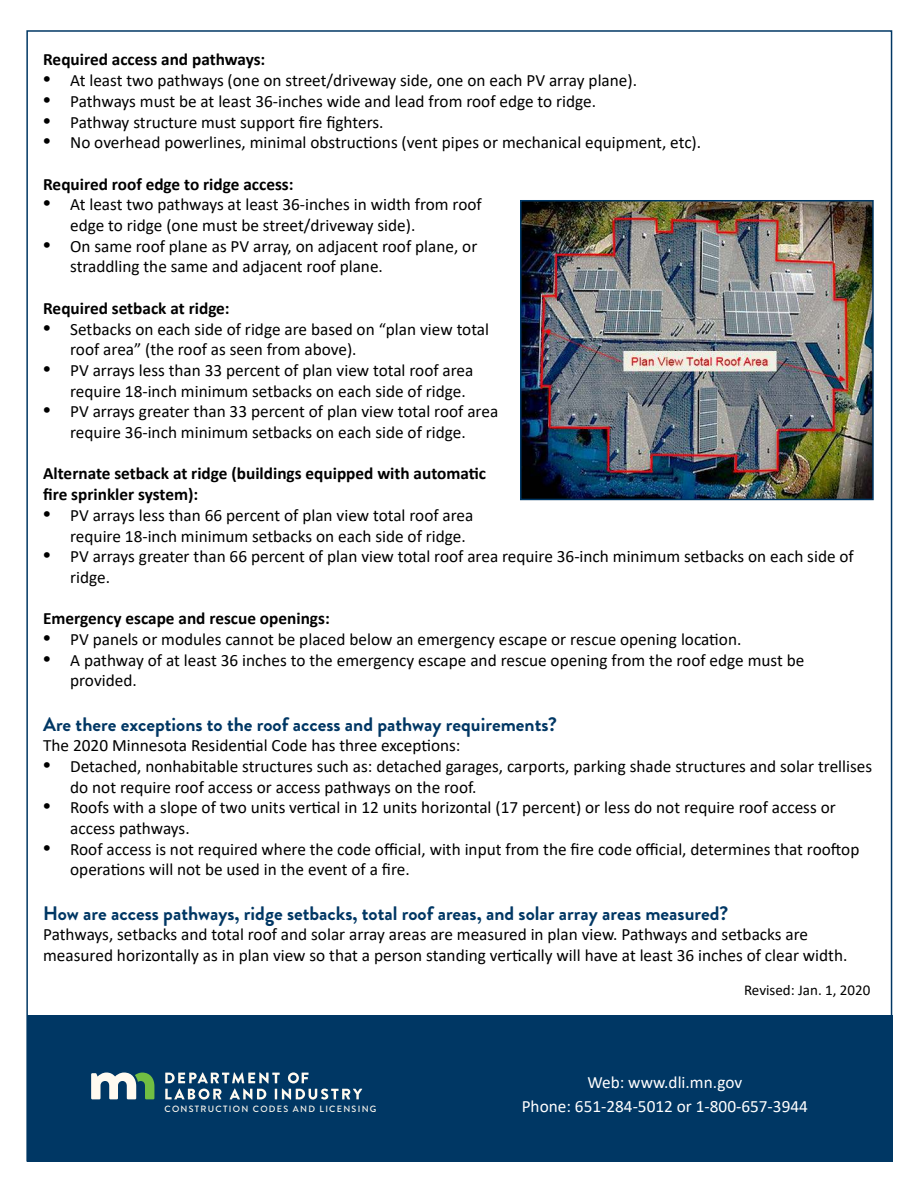
<style>
.page{position:relative;width:918px;height:1188px;background:#fff}
.page>*{position:absolute;margin:0;border:0;box-sizing:border-box;transform-origin:0 0}
.t1{font:700 19.5px "Brandon Grotesque";color:#003764}
.t2{font:17.25px/20.7px "Calibri";color:#000}
.t3{font:700 17.25px/20.7px "Calibri";color:#000}
.t4{font:17.25px/24px "Calibri";color:#fff;text-align:center}
.t5{font:15px "Calibri";color:#000}
.t6{font:500 9.15px "Brandon Grotesque";letter-spacing:.14em;color:#fffaf0}
.s1{font-family:"Myriad Pro";font-size:27px}
</style>
<div class="page">
<div style="left:27px;top:1015px;width:865px;height:147px;background:#003764"></div>
<img style="left:523px;top:203px;width:348px;height:294px">
<div style="left:520px;top:200px;width:354px;height:300px;border:2px solid #003764"></div>
<svg style="left:91px;top:1073px;width:63px;height:26px"></svg>
<svg style="left:165px;top:1072px;width:115px;height:11px"></svg>
<svg style="left:288px;top:1072px;width:21px;height:11px"></svg>
<svg style="left:165px;top:1089px;width:56px;height:11px"></svg>
<svg style="left:230px;top:1089px;width:36px;height:11px"></svg>
<svg style="left:275px;top:1089px;width:87px;height:11px"></svg>
<p class="t3" style="left:43px;top:51px;width:224px">Required access and pathways:</p>
<p class="t2" style="left:43px;top:70px;width:595px"><span class="s1">•</span> At least two pathways (one on street/driveway side, one on each PV array plane).</p>
<p class="t2" style="left:43px;top:90px;width:554px"><span class="s1">•</span> Pathways must be at least 36-inches wide and lead from roof edge to ridge.</p>
<p class="t2" style="left:43px;top:111px;width:342px"><span class="s1">•</span> Pathway structure must support fire fighters.</p>
<p class="t2" style="left:43px;top:132px;width:660px"><span class="s1">•</span> No overhead powerlines, minimal obstructions (vent pipes or mechanical equipment, etc).</p>
<p class="t3" style="left:43px;top:175px;width:252px">Required roof edge to ridge access:</p>
<p class="t2" style="left:70px;top:194px;width:413px;text-indent:-27px"><span class="s1">•</span> At least two pathways at least 36-inches in width from roof edge to ridge (one must be street/driveway side).</p>
<p class="t2" style="left:70px;top:235px;width:409px;text-indent:-27px"><span class="s1">•</span> On same roof plane as PV array, on adjacent roof plane, or straddling the same and adjacent roof plane.</p>
<p class="t3" style="left:43px;top:299px;width:188px">Required setback at ridge:</p>
<p class="t2" style="left:70px;top:318px;width:420px;text-indent:-27px"><span class="s1">•</span> Setbacks on each side of ridge are based on “plan view total roof area” (the roof as seen from above).</p>
<p class="t2" style="left:70px;top:359px;width:405px;text-indent:-27px"><span class="s1">•</span> PV arrays less than 33 percent of plan view total roof area require 18-inch minimum setbacks on each side of ridge.</p>
<p class="t2" style="left:43px;top:401px;width:457px;text-align:center"><span class="s1">•</span> PV arrays greater than 33 percent of plan view total roof area require 36-inch minimum setbacks on each side of ridge.</p>
<p class="t3" style="left:43px;top:463px;width:444px">Alternate setback at ridge (buildings equipped with automatic fire sprinkler system):</p>
<p class="t2" style="left:70px;top:504px;width:405px;text-indent:-27px"><span class="s1">•</span> PV arrays less than 66 percent of plan view total roof area require 18-inch minimum setbacks on each side of ridge.</p>
<p class="t2" style="left:70px;top:546px;width:785px;text-indent:-27px"><span class="s1">•</span> PV arrays greater than 66 percent of plan view total roof area require 36-inch minimum setbacks on each side of ridge.</p>
<p class="t3" style="left:43px;top:610px;width:288px">Emergency escape and rescue openings:</p>
<p class="t2" style="left:43px;top:629px;width:700px"><span class="s1">•</span> PV panels or modules cannot be placed below an emergency escape or rescue opening location.</p>
<p class="t2" style="left:70px;top:649px;width:736px;text-indent:-27px"><span class="s1">•</span> A pathway of at least 36 inches to the emergency escape and rescue opening from the roof edge must be provided.</p>
<p class="t1" style="left:43px;top:717px;width:515px">Are there exceptions to the roof access and pathway requirements?</p>
<p class="t2" style="left:43px;top:735px;width:419px">The 2020 Minnesota Residential Code has three exceptions:</p>
<p class="t2" style="left:70px;top:755px;width:804px;text-indent:-27px"><span class="s1">•</span> Detached, nonhabitable structures such as: detached garages, carports, parking shade structures and solar trellises do not require roof access or access pathways on the roof.</p>
<p class="t2" style="left:70px;top:797px;width:767px;text-indent:-27px"><span class="s1">•</span> Roofs with a slope of two units vertical in 12 units horizontal (17 percent) or less do not require roof access or access pathways.</p>
<p class="t2" style="left:70px;top:838px;width:791px;text-indent:-27px"><span class="s1">•</span> Roof access is not required where the code official, with input from the fire code official, determines that rooftop operations will not be used in the event of a fire.</p>
<p class="t1" style="left:43px;top:906px;width:687px">How are access pathways, ridge setbacks, total roof areas, and solar array areas measured?</p>
<p class="t2" style="left:43px;top:924px;width:806px">Pathways, setbacks and total roof and solar array areas are measured in plan view. Pathways and setbacks are measured horizontally as in plan view so that a person standing vertically will have at least 36 inches of clear width.</p>
<p class="t6" style="left:164px;top:1104px;width:213px">CONSTRUCTION CODES AND LICENSING</p>
<p class="t5" style="left:744px;top:980px;width:128px">Revised: Jan. 1, 2020</p>
<p class="t4" style="left:522px;top:1070px;width:288px">Web: www.dli.mn.gov<br>Phone: 651-284-5012 or 1-800-657-3944</p>
</div>
